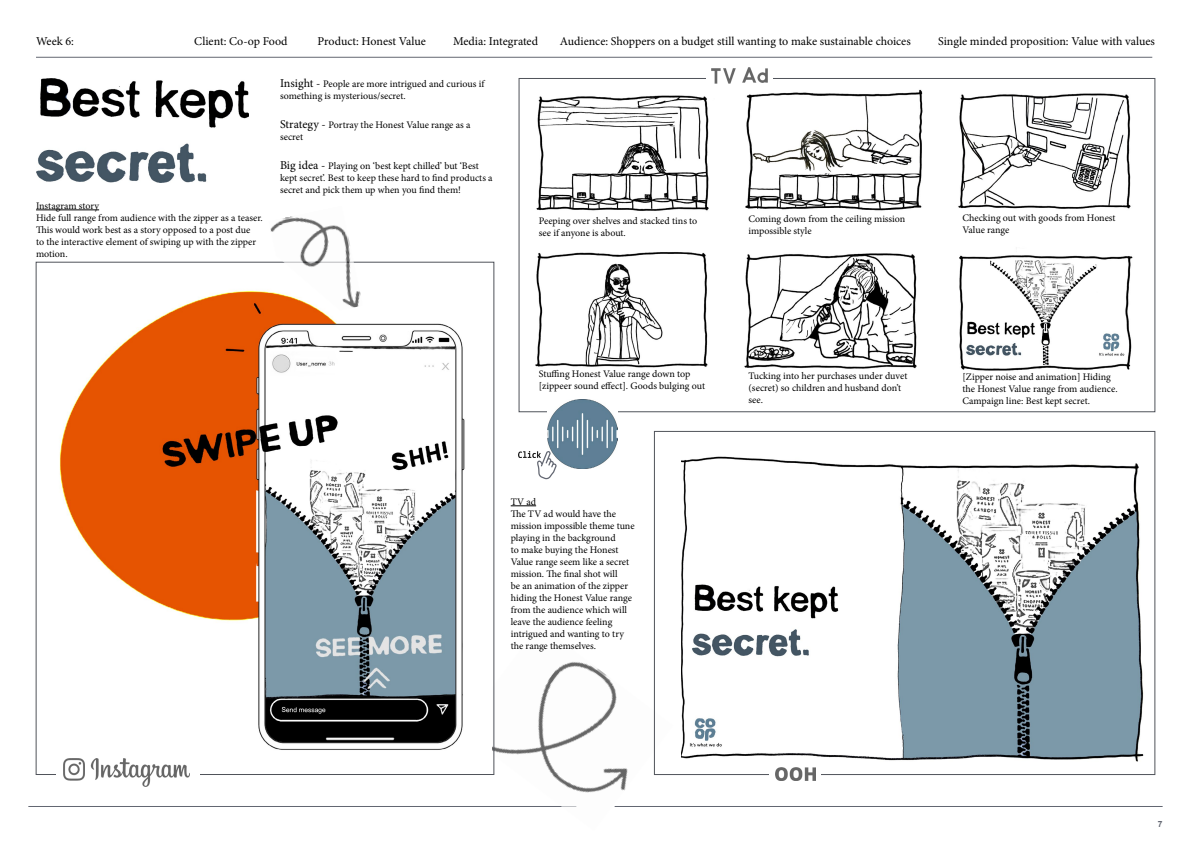
<style>
.page{position:relative;width:1191px;height:842px;background:#fff}
.page>*{position:absolute;margin:0;border:0;box-sizing:border-box;transform-origin:0 0}
.t1{font:12px "Minion Pro";color:#000}
.t2{font:10px/12px "Minion Pro";color:#000}
.t3{font:700 8.5px "Arial";color:#636772}
.s1{font-size:12px}
</style>
<div class="page">
<hr style="left:614px;top:806px;width:548px;height:1px;background:#636772">
<hr style="left:28px;top:806px;width:548px;height:1px;background:#636772">
<img style="left:494px;top:624px;width:160px;height:183px">
<img style="left:59px;top:290px;width:406px;height:460px">
<hr style="left:36px;top:57px;width:1116px;height:1px;background:#636772">
<img style="left:681px;top:456px;width:463px;height:306px">
<img style="left:36px;top:78px;width:212px;height:104px">
<img style="left:64px;top:759px;width:125px;height:28px">
<img style="left:535px;top:89px;width:598px;height:282px">
<div style="left:770px;top:761px;width:51px;height:24px;background:#fff"></div>
<img style="left:775px;top:767px;width:40px;height:13px">
<svg style="left:511px;top:506px;width:25px;height:1px"></svg>
<img style="left:711px;top:69px;width:25px;height:15px">
<img style="left:742px;top:67px;width:25px;height:16px">
<img style="left:547px;top:399px;width:70px;height:70px">
<svg style="left:537px;top:451px;width:20px;height:29px"></svg>
<img style="left:519px;top:452px;width:21px;height:6px">
<hr style="left:36px;top:210px;width:63px;height:1px;background:#000">
<img style="left:268px;top:216px;width:95px;height:94px">
<p class="t1" style="left:36px;top:33px;width:39px">Week 6:</p>
<p class="t1" style="left:194px;top:33px;width:95px">Client: Co-op Food</p>
<p class="t1" style="left:318px;top:33px;width:110px">Product: Honest Value</p>
<p class="t1" style="left:453px;top:33px;width:87px">Media: Integrated</p>
<p class="t1" style="left:560px;top:33px;width:352px">Audience: Shoppers on a budget still wanting to make sustainable choices</p>
<p class="t1" style="left:938px;top:33px;width:218px">Single minded proposition: Value with values</p>
<p class="t2" style="left:280px;top:78px;width:206px"><span class="s1">Insight -</span> People are more intrigued and curious if something is mysterious/secret.</p>
<p class="t2" style="left:280px;top:119px;width:192px"><span class="s1">Strategy -</span> Portray the Honest Value range as a secret</p>
<p class="t2" style="left:280px;top:160px;width:214px"><span class="s1">Big idea -</span> Playing on ‘best kept chilled’ but ‘Best kept secret’. Best to keep these hard to find products a secret and pick them up when you find them!</p>
<p class="t2" style="left:36px;top:200px;width:228px">Instagram story<br>Hide full range from audience with the zipper as a teaser.<br>This would work best as a story opposed to a post due<br>to the interactive element of swiping up with the zipper motion.</p>
<p class="t2" style="left:539px;top:215px;width:160px">Peeping over shelves and stacked tins to see if anyone is about.</p>
<p class="t2" style="left:748px;top:213px;width:158px">Coming down from the ceiling mission impossible style</p>
<p class="t2" style="left:962px;top:212px;width:155px">Checking out with goods from Honest<br>Value range</p>
<p class="t2" style="left:539px;top:368px;width:168px">Stuffing Honest Value range down top [zippeer sound effect]. Goods bulging out</p>
<p class="t2" style="left:748px;top:370px;width:160px">Tucking into her purchases under duvet (secret) so children and husband don’t see.</p>
<p class="t2" style="left:962px;top:371px;width:157px">[Zipper noise and animation] Hiding the Honest Value range from audience.<br>Campaign line: Best kept secret.</p>
<p class="t2" style="left:511px;top:496px;width:125px">TV ad<br>The TV ad would have the mission impossible theme tune playing in the background<br>to make buying the Honest<br>Value range seem like a secret mission. The final shot will<br>be an animation of the zipper hiding the Honest Value range from the audience which will leave the audience feeling intrigued and wanting to try the range themselves.</p>
<p class="t3" style="left:1157px;top:818px;width:6px">7</p>
</div>
